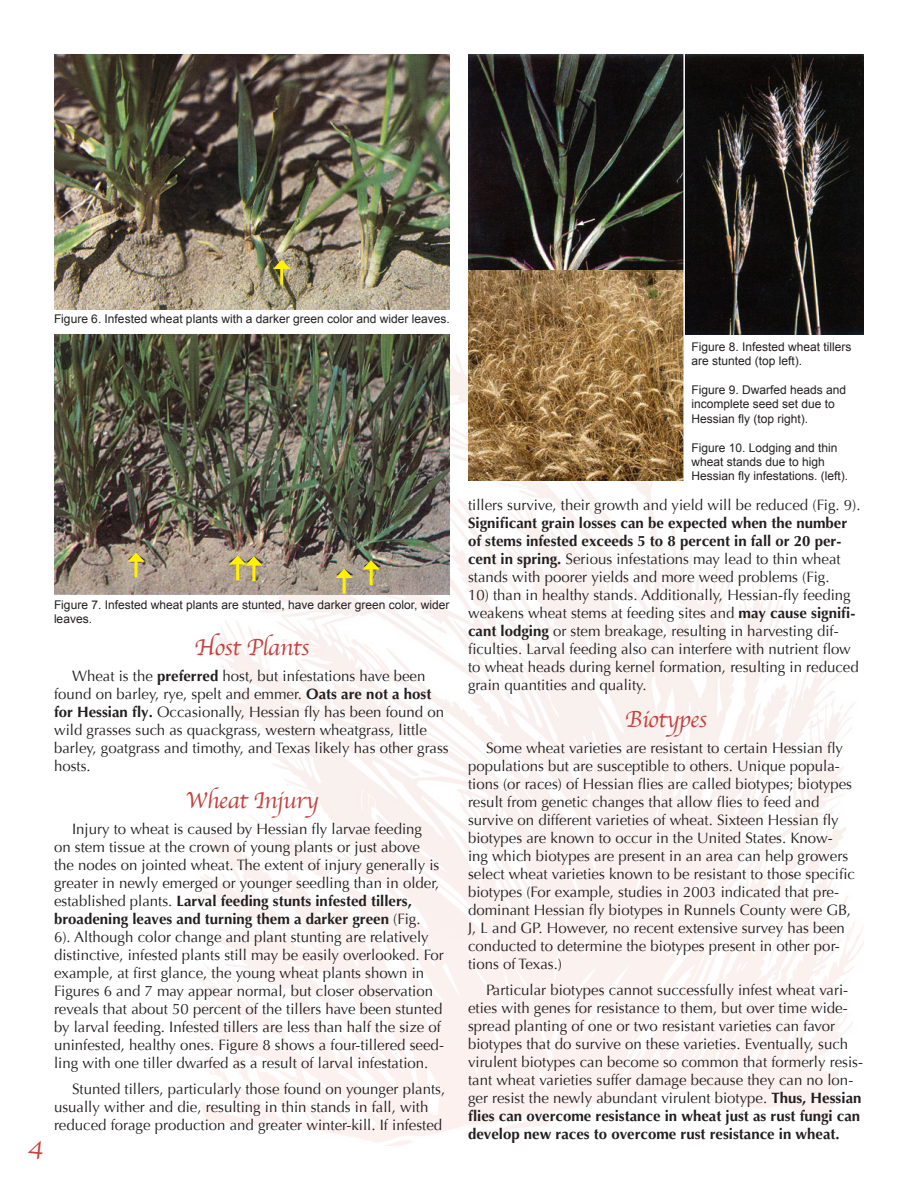
<style>
.page{position:relative;width:918px;height:1188px;background:#fff}
.page>*{position:absolute;margin:0;border:0;box-sizing:border-box;transform-origin:0 0}
.t1{font:27px "Apple Chancery";color:#c6403d}
.t2{font:24px "Apple Chancery";letter-spacing:-.02em;color:#c6403d}
.t3{font:15px/18px "Optima";color:#231f20}
.t4{font:700 15px/18px "Optima";color:#231f20}
.t5{font:12px/14.4px "Arial";color:#231f20}
.s1{font-weight:700}
.s2{font-weight:400}
</style>
<div class="page">
<img style="left:54px;top:54px;width:396px;height:255px">
<img style="left:54px;top:335px;width:396px;height:260px">
<img style="left:468px;top:54px;width:215px;height:427px">
<img style="left:685px;top:54px;width:179px;height:280px">
<hr style="left:135px;top:559px;width:3px;height:19px;background:#fff101">
<svg style="left:127px;top:552px;width:18px;height:10px"></svg>
<hr style="left:236px;top:562px;width:3px;height:18px;background:#fff101">
<hr style="left:252px;top:563px;width:3px;height:18px;background:#fff101">
<svg style="left:229px;top:555px;width:34px;height:11px"></svg>
<hr style="left:343px;top:575px;width:3px;height:19px;background:#fff101">
<svg style="left:335px;top:569px;width:18px;height:9px"></svg>
<hr style="left:370px;top:567px;width:3px;height:18px;background:#fff101">
<svg style="left:362px;top:560px;width:18px;height:10px"></svg>
<hr style="left:280px;top:266px;width:3px;height:19px;background:#fff101">
<svg style="left:273px;top:260px;width:17px;height:9px"></svg>
<p class="t5" style="left:54px;top:311px;width:397px">Figure 6. Infested wheat plants with a darker green color and wider leaves.</p>
<h1 class="t1" style="left:27px;top:1125px;width:18px">4</h1>
<p class="t5" style="left:54px;top:597px;width:397px">Figure 7. Infested wheat plants are stunted, have darker green color, wider leaves.</p>
<h2 class="t2" style="left:195px;top:628px;width:116px">Host Plants</h2>
<p class="t3" style="left:54px;top:667px;width:396px;text-indent:18px">Wheat is the <span class="s1">preferred</span> host, but infestations have been found on barley, rye, spelt and emmer. <span class="s1">Oats are not a host for Hessian fly.</span> Occasionally, Hessian fly has been found on wild grasses such as quackgrass, western wheatgrass, little barley, goatgrass and timothy, and Texas likely has other grass hosts.</p>
<h2 class="t2" style="left:186px;top:781px;width:134px">Wheat Injury</h2>
<p class="t3" style="left:54px;top:820px;width:391px;text-indent:18px">Injury to wheat is caused by Hessian fly larvae feeding<br>on stem tissue at the crown of young plants or just above<br>the nodes on jointed wheat. The extent of injury generally is greater in newly emerged or younger seedling than in older, established plants. <span class="s1">Larval feeding stunts infested tillers, broadening leaves and turning them a darker green</span> (Fig.<br>6). Although color change and plant stunting are relatively distinctive, infested plants still may be easily overlooked. For example, at first glance, the young wheat plants shown in Figures 6 and 7 may appear normal, but closer observation reveals that about 50 percent of the tillers have been stunted by larval feeding. Infested tillers are less than half the size of uninfested, healthy ones. Figure 8 shows a four-tillered seed&shy;ling with one tiller dwarfed as a result of larval infestation.</p>
<p class="t3" style="left:54px;top:1080px;width:393px;text-indent:18px">Stunted tillers, particularly those found on younger plants, usually wither and die, resulting in thin stands in fall, with reduced forage production and greater winter-kill. If infested</p>
<p class="t5" style="left:692px;top:339px;width:162px">Figure 8. Infested wheat tillers are stunted (top left).</p>
<p class="t5" style="left:692px;top:383px;width:156px">Figure 9. Dwarfed heads and incomplete seed set due to<br>Hessian fly (top right).</p>
<p class="t5" style="left:692px;top:440px;width:158px">Figure 10. Lodging and thin wheat stands due to high<br>Hessian fly infestations. (left).</p>
<p class="t3" style="left:468px;top:496px;width:394px">tillers survive, their growth and yield will be reduced (Fig. 9).</p>
<p class="t4" style="left:468px;top:514px;width:381px">Significant grain losses can be expected when the number of stems infested exceeds 5 to 8 percent in fall or 20 per&shy;cent in spring. <span class="s2">Serious infestations may lead to thin wheat stands with poorer yields and more weed problems (Fig.</span></p>
<p class="t3" style="left:468px;top:586px;width:392px">10) than in healthy stands. Additionally, Hessian-fly feeding weakens wheat stems at feeding sites and <span class="s1">may cause signifi&shy;cant lodging</span> or stem breakage, resulting in harvesting dif&shy;ficulties. Larval feeding also can interfere with nutrient flow to wheat heads during kernel formation, resulting in reduced grain quantities and quality.</p>
<h2 class="t2" style="left:625px;top:700px;width:84px">Biotypes</h2>
<p class="t3" style="left:468px;top:739px;width:388px;text-indent:18px">Some wheat varieties are resistant to certain Hessian fly populations but are susceptible to others. Unique popula&shy;tions (or races) of Hessian flies are called biotypes; biotypes result from genetic changes that allow flies to feed and survive on different varieties of wheat. Sixteen Hessian fly biotypes are known to occur in the United States. Know&shy;ing which biotypes are present in an area can help growers select wheat varieties known to be resistant to those specific biotypes (For example, studies in 2003 indicated that pre&shy;dominant Hessian fly biotypes in Runnels County were GB, J, L and GP. However, no recent extensive survey has been conducted to determine the biotypes present in other por&shy;tions of Texas.)</p>
<p class="t3" style="left:468px;top:981px;width:397px;text-indent:18px">Particular biotypes cannot successfully infest wheat vari&shy;eties with genes for resistance to them, but over time wide&shy;spread planting of one or two resistant varieties can favor biotypes that do survive on these varieties. Eventually, such virulent biotypes can become so common that formerly resis&shy;tant wheat varieties suffer damage because they can no lon&shy;ger resist the newly abundant virulent biotype. <span class="s1">Thus, Hessian flies can overcome resistance in wheat just as rust fungi can develop new races to overcome rust resistance in wheat.</span></p>
</div>
